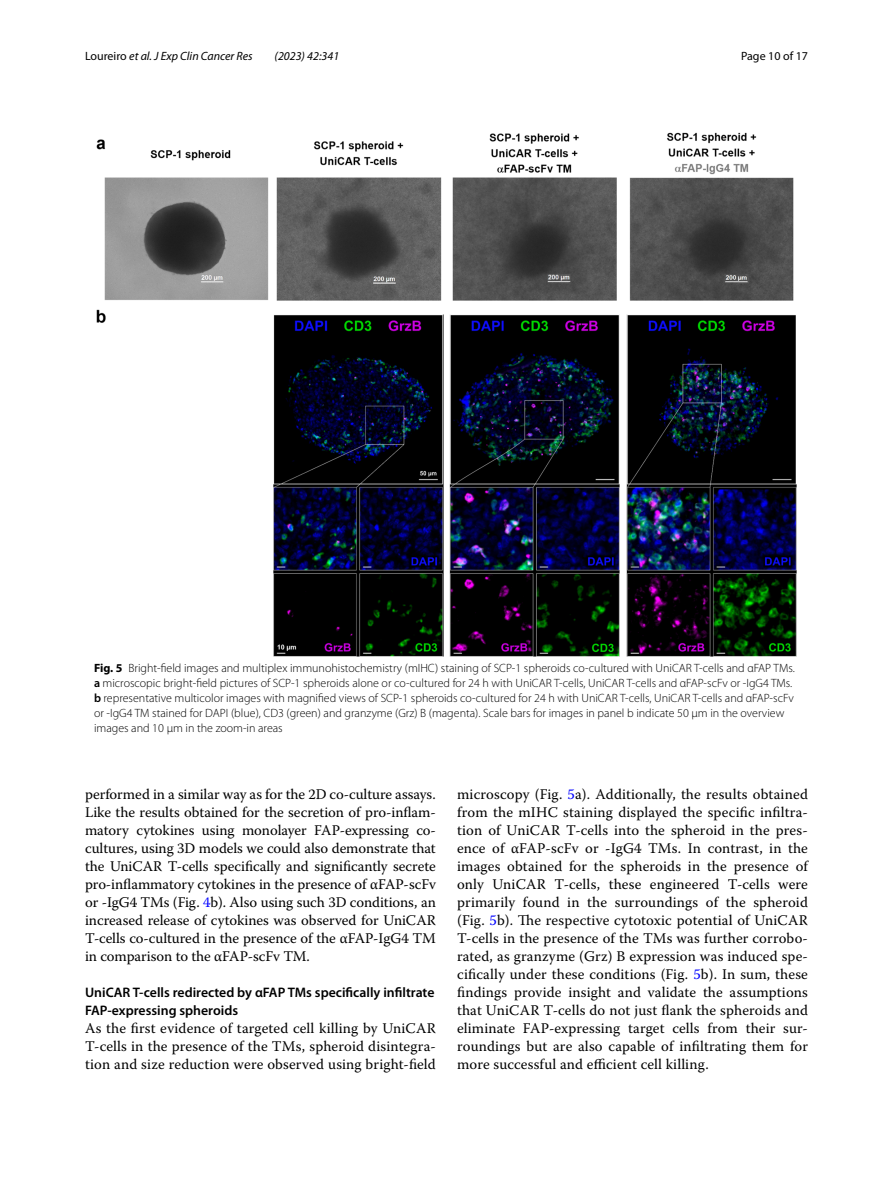
<style>
.page{position:relative;width:893px;height:1187px;background:#fff}
.page>*{position:absolute;margin:0;border:0;box-sizing:border-box;transform-origin:0 0}
.t1{font:14.7px/18px "Warnock Pro";letter-spacing:.01em;color:#000;text-align:justify}
.t2{font:600 13.8px/18px "Myriad Pro";color:#000}
.t3{font:300 12px/15px "Myriad Pro";color:#000}
.t4{font:italic 12px "Myriad Pro";color:#000}
.t5{font:12px "Myriad Pro";color:#000}
.s1{font-style:normal}
.s2{font-weight:700}
.s3{font-weight:600}
.s4{color:#00f}
</style>
<div class="page">
<img style="left:96px;top:133px;width:701px;height:523px">
<p class="t4" style="left:85px;top:48px;width:169px"><span class="s1">Loureiro</span> et al. J Exp Clin Cancer Res</p>
<p class="t4" style="left:275px;top:48px;width:66px">(2023) 42:341</p>
<p class="t5" style="left:741px;top:48px;width:68px">Page 10 of 17</p>
<p class="t3" style="left:94px;top:660px;width:702px"><span class="s2">Fig. 5</span> Bright-field images and multiplex immunohistochemistry (mIHC) staining of SCP-1 spheroids co-cultured with UniCAR T-cells and αFAP TMs. <span class="s3">a</span> microscopic bright-field pictures of SCP-1 spheroids alone or co-cultured for 24 h with UniCAR T-cells, UniCAR T-cells and αFAP-scFv or -IgG4 TMs. <span class="s3">b</span> representative multicolor images with magnified views of SCP-1 spheroids co-cultured for 24 h with UniCAR T-cells, UniCAR T-cells and αFAP-scFv or -IgG4 TM stained for DAPI (blue), CD3 (green) and granzyme (Grz) B (magenta). Scale bars for images in panel b indicate 50 µm in the overview images and 10 µm in the zoom-in areas</p>
<p class="t1" style="left:85px;top:785px;width:352px">performed in a similar way as for the 2D co-culture assays.<br>Like the results obtained for the secretion of pro-inflam&shy;matory cytokines using monolayer FAP-expressing co&shy;cultures, using 3D models we could also demonstrate that the UniCAR T-cells specifically and significantly secrete pro-inflammatory cytokines in the presence of αFAP-scFv or -IgG4 TMs (Fig. <span class="s4">4</span>b). Also using such 3D conditions, an increased release of cytokines was observed for UniCAR T-cells co-cultured in the presence of the αFAP-IgG4 TM in comparison to the αFAP-scFv TM.</p>
<p class="t2" style="left:85px;top:983px;width:351px">UniCAR T‑cells redirected by αFAP TMs specifically infiltrate<br>FAP‑expressing spheroids</p>
<p class="t1" style="left:85px;top:1019px;width:352px">As the first evidence of targeted cell killing by UniCAR T-cells in the presence of the TMs, spheroid disintegra&shy;tion and size reduction were observed using bright-field</p>
<p class="t1" style="left:457px;top:785px;width:352px">microscopy (Fig. <span class="s4">5</span>a). Additionally, the results obtained from the mIHC staining displayed the specific infiltra&shy;tion of UniCAR T-cells into the spheroid in the pres&shy;ence of αFAP-scFv or -IgG4 TMs. In contrast, in the images obtained for the spheroids in the presence of only UniCAR T-cells, these engineered T-cells were primarily found in the surroundings of the spheroid (Fig. <span class="s4">5</span>b). The respective cytotoxic potential of UniCAR T-cells in the presence of the TMs was further corrobo&shy;rated, as granzyme (Grz) B expression was induced spe&shy;cifically under these conditions (Fig. <span class="s4">5</span>b). In sum, these findings provide insight and validate the assumptions that UniCAR T-cells do not just flank the spheroids and eliminate FAP-expressing target cells from their sur&shy;roundings but are also capable of infiltrating them for more successful and efficient cell killing.</p>
</div>
